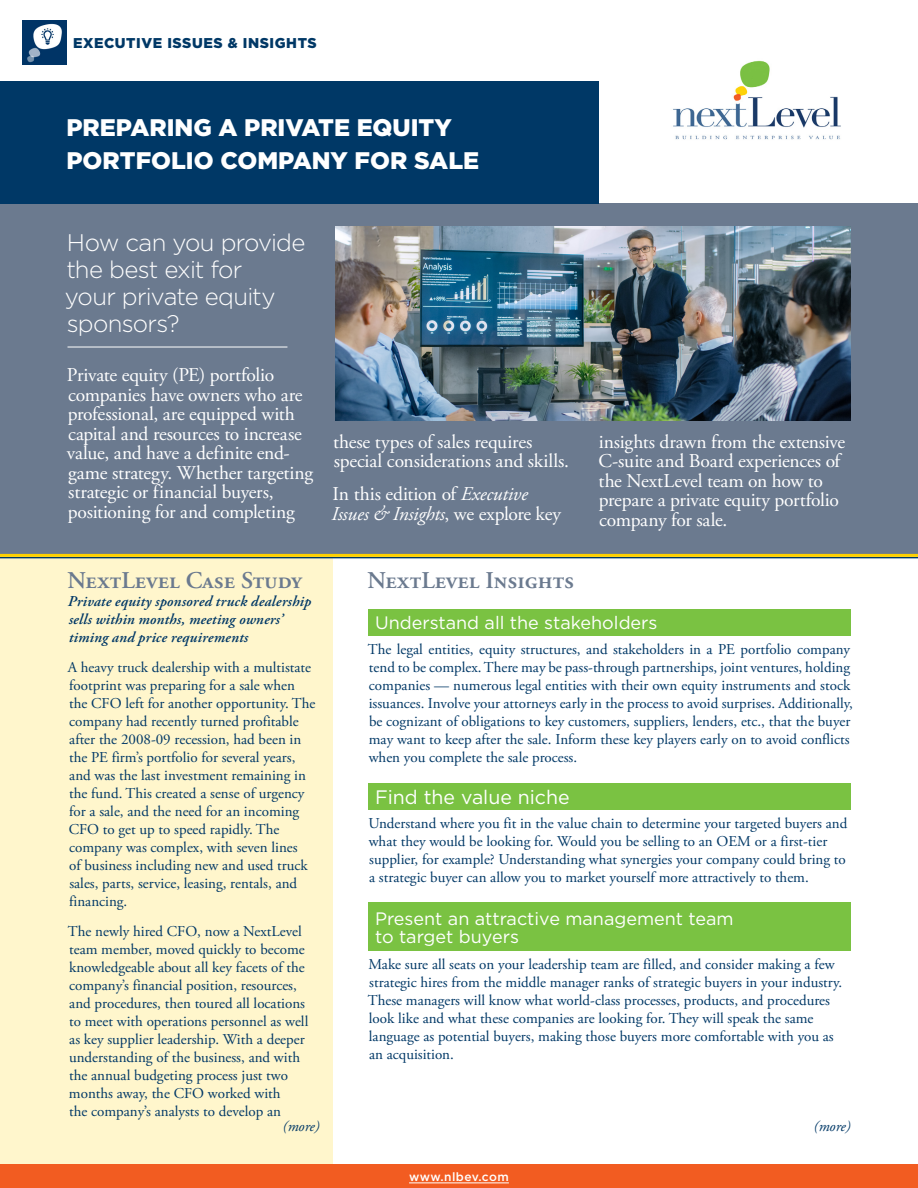
<style>
.page{position:relative;width:918px;height:1188px;background:#fff}
.page>*{position:absolute;margin:0;border:0;box-sizing:border-box;transform-origin:0 0}
.t1{font:300 24px/27px "Gotham";letter-spacing:-.035em;color:#fff}
.Default{font:900 24px/33px "Gotham";color:#fff}
.t2{font:600 24px "Adobe Garamond Pro";color:#6b7a8f}
.Default-2{font:19.5px/19.5px "Adobe Garamond Pro";letter-spacing:-.01em;color:#fff}
.t3{font:19.5px "Gotham";color:#fff}
.t4{font:18px/18px "Gotham";color:#fff}
.Default-3{font:15px/18px "Adobe Garamond Pro";color:#003866}
.Paragraph_Style_1{font:italic 600 15px/18px "Adobe Garamond Pro";letter-spacing:.01em;color:#003866}
.t5{font:italic 15px "Adobe Garamond Pro";color:#003866}
.t6{font:900 14.25px "Gotham";letter-spacing:.04em;color:#003866}
.t7{font:500 12px "Gotham";letter-spacing:.035em;color:#fff}
.s1{font-style:italic}
</style>
<div class="page">
<div style="left:0;top:558px;width:333px;height:618px;background:#fff6cc"></div>
<div style="left:0;top:203px;width:918px;height:351px;background:#6b7a8f"></div>
<div style="left:0;top:81px;width:598px;height:123px;background:#003866"></div>
<img style="left:23px;top:21px;width:44px;height:43px">
<hr style="left:68px;top:347px;width:219px;height:1px;background:#fff">
<img style="left:673px;top:60px;width:168px;height:80px">
<hr style="left:0;top:557px;width:918px;height:1px;background:#003866">
<hr style="left:0;top:554px;width:918px;height:3px;background:#ffd100">
<div style="left:368px;top:609px;width:482px;height:27px;background:#7ac242"></div>
<div style="left:368px;top:783px;width:482px;height:27px;background:#7ac242"></div>
<div style="left:368px;top:903px;width:482px;height:48px;background:#7ac242"></div>
<img style="left:335px;top:227px;width:515px;height:194px">
<div style="left:0;top:1165px;width:918px;height:23px;background:#f25c21"></div>
<hr style="left:409px;top:1183px;width:100px;height:1px;background:#fff">
<p class="t6" style="left:73px;top:33px;width:245px">EXECUTIVE ISSUES &amp; INSIGHTS</p>
<p class="Default" style="left:67px;top:110px;width:414px">PREPARING A PRIVATE EQUITY<br>PORTFOLIO COMPANY FOR SALE</p>
<p class="t1" style="left:65px;top:228px;width:242px">How can you provide the best exit for<br>your private equity sponsors?</p>
<p class="Default-2" style="left:67px;top:366px;width:248px">Private equity (PE) portfolio companies have owners who are professional, are equipped with capital and resources to increase value, and have a definite end&shy;game strategy. Whether targeting strategic or financial buyers, positioning for and completing</p>
<p class="Default-2" style="left:333px;top:433px;width:238px">these types of sales requires special considerations and skills.</p>
<p class="Default-2" style="left:332px;top:485px;width:231px">In this edition of <span class="s1">Executive<br>Issues &amp; Insights</span>, we explore key</p>
<p class="Default-2" style="left:599px;top:433px;width:248px">insights drawn from the extensive<br>C-suite and Board experiences of the NextLevel team on how to prepare a private equity portfolio company for sale.</p>
<p class="t2" style="left:68px;top:566px;width:236px">NextLevel Case Study</p>
<p class="Paragraph_Style_1" style="left:68px;top:592px;width:245px">Private equity sponsored truck dealership sells within months, meeting owners’ timing and price requirements</p>
<p class="Default-3" style="left:68px;top:658px;width:249px">A heavy truck dealership with a multistate footprint was preparing for a sale when the CFO left for another opportunity. The company had recently turned profitable after the 2008-09 recession, had been in the PE firm’s portfolio for several years, and was the last investment remaining in the fund. This created a sense of urgency for a sale, and the need for an incoming CFO to get up to speed rapidly. The company was complex, with seven lines<br>of business including new and used truck sales, parts, service, leasing, rentals, and financing.</p>
<p class="Default-3" style="left:68px;top:922px;width:242px">The newly hired CFO, now a NextLevel team member, moved quickly to become knowledgeable about all key facets of the company’s financial position, resources, and procedures, then toured all locations to meet with operations personnel as well as key supplier leadership. With a deeper understanding of the business, and with the annual budgeting process just two months away, the CFO worked with<br>the company’s analysts to develop an</p>
<p class="t2" style="left:367px;top:566px;width:208px">NextLevel Insights</p>
<p class="t4" style="left:375px;top:614px;width:284px">Understand all the stakeholders</p>
<p class="Default-3" style="left:368px;top:640px;width:487px">The legal entities, equity structures, and stakeholders in a PE portfolio company tend to be complex. There may be pass-through partnerships, joint ventures, holding companies — numerous legal entities with their own equity instruments and stock issuances. Involve your attorneys early in the process to avoid surprises. Additionally, be cognizant of obligations to key customers, suppliers, lenders, etc., that the buyer may want to keep after the sale. Inform these key players early on to avoid conflicts when you complete the sale process.</p>
<p class="t3" style="left:375px;top:785px;width:196px">Find the value niche</p>
<p class="Default-3" style="left:368px;top:814px;width:481px">Understand where you fit in the value chain to determine your targeted buyers and what they would be looking for. Would you be selling to an OEM or a first-tier supplier, for example? Understanding what synergies your company could bring to a strategic buyer can allow you to market yourself more attractively to them.</p>
<p class="t4" style="left:375px;top:909px;width:360px">Present an attractive management team to target buyers</p>
<p class="Default-3" style="left:368px;top:956px;width:476px">Make sure all seats on your leadership team are filled, and consider making a few strategic hires from the middle manager ranks of strategic buyers in your industry.<br>These managers will know what world-class processes, products, and procedures look like and what these companies are looking for. They will speak the same language as potential buyers, making those buyers more comfortable with you as an acquisition.</p>
<p class="t5" style="left:283px;top:1118px;width:38px">(more)</p>
<p class="t5" style="left:814px;top:1118px;width:38px">(more)</p>
<p class="t7" style="left:409px;top:1169px;width:101px">www.nlbev.com</p>
</div>
